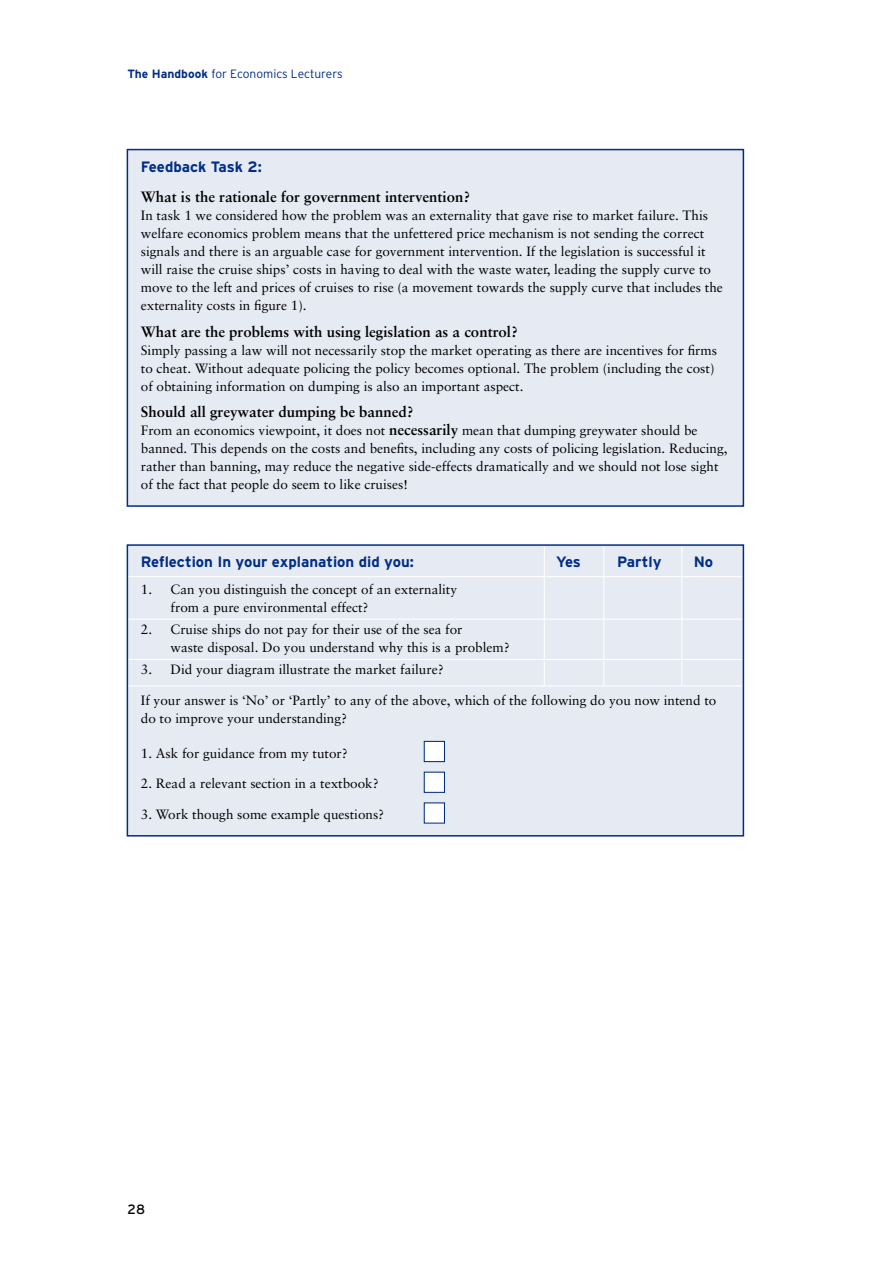
<style>
.page{position:relative;width:893px;height:1263px;background:#fff}
.page>*{position:absolute;margin:0;border:0;box-sizing:border-box;transform-origin:0 0}
.t1{font:700 15px "Sabon";color:#000}
.t2{font:700 15px "Interstate";color:#002d86}
.t3{font:13.5px/18px "Sabon";color:#000}
.t4{font:13.5px "Interstate";color:#000}
.t5{font:300 12px "Interstate";color:#002d86}
.s1{font-weight:700}
.s2{font-weight:700;font-size:15px}
</style>
<div class="page">
<div style="left:127px;top:150px;width:616px;height:356px;background:#e6eaf3"></div>
<div style="left:127px;top:149px;width:617px;height:358px;border:2px solid #002d86"></div>
<div style="left:127px;top:545px;width:616px;height:291px;background:#e6eaf3"></div>
<hr style="left:128px;top:576px;width:615px;height:1px;background:#fff">
<hr style="left:128px;top:619px;width:615px;height:1px;background:#fff">
<hr style="left:128px;top:659px;width:615px;height:1px;background:#fff">
<hr style="left:128px;top:685px;width:615px;height:1px;background:#fff">
<div style="left:424px;top:803px;width:20px;height:20px;background:#fff"></div>
<div style="left:424px;top:802px;width:21px;height:22px;border:1px solid #002d86"></div>
<div style="left:424px;top:772px;width:20px;height:20px;background:#fff"></div>
<div style="left:424px;top:772px;width:21px;height:21px;border:1px solid #002d86"></div>
<div style="left:424px;top:741px;width:20px;height:21px;background:#fff"></div>
<div style="left:424px;top:741px;width:21px;height:21px;border:1px solid #002d86"></div>
<div style="left:127px;top:544px;width:617px;height:292px;border:2px solid #002d86"></div>
<hr style="left:544px;top:546px;width:1px;height:140px;background:#fff">
<hr style="left:603px;top:546px;width:1px;height:140px;background:#fff">
<hr style="left:681px;top:546px;width:1px;height:140px;background:#fff">
<p class="t5" style="left:128px;top:66px;width:217px"><span class="s1">The Handbook</span> for Economics Lecturers</p>
<p class="t2" style="left:141px;top:158px;width:123px">Feedback Task 2:</p>
<p class="t1" style="left:141px;top:191px;width:331px">What is the rationale for government intervention?</p>
<p class="t3" style="left:141px;top:208px;width:584px">In task 1 we considered how the problem was an externality that gave rise to market failure. This welfare economics problem means that the unfettered price mechanism is not sending the correct signals and there is an arguable case for government intervention. If the legislation is successful it will raise the cruise ships’ costs in having to deal with the waste water, leading the supply curve to move to the left and prices of cruises to rise (a movement towards the supply curve that includes the externality costs in figure 1).</p>
<p class="t1" style="left:141px;top:325px;width:378px">What are the problems with using legislation as a control?</p>
<p class="t3" style="left:141px;top:342px;width:578px">Simply passing a law will not necessarily stop the market operating as there are incentives for firms to cheat. Without adequate policing the policy becomes optional. The problem (including the cost) of obtaining information on dumping is also an important aspect.</p>
<p class="t1" style="left:141px;top:406px;width:274px">Should all greywater dumping be banned?</p>
<p class="t3" style="left:141px;top:423px;width:588px">From an economics viewpoint, it does not <span class="s2">necessarily</span> mean that dumping greywater should be banned. This depends on the costs and benefits, including any costs of policing legislation. Reducing, rather than banning, may reduce the negative side-effects dramatically and we should not lose sight of the fact that people do seem to like cruises!</p>
<p class="t2" style="left:141px;top:553px;width:275px">Reflection In your explanation did you:</p>
<p class="t2" style="left:556px;top:553px;width:26px">Yes</p>
<p class="t2" style="left:617px;top:553px;width:46px">Partly</p>
<p class="t2" style="left:694px;top:553px;width:21px">No</p>
<p class="t3" style="left:171px;top:581px;width:288px;text-indent:-30px">1. Can you distinguish the concept of an externality from a pure environmental effect?</p>
<p class="t3" style="left:171px;top:621px;width:341px;text-indent:-30px">2. Cruise ships do not pay for their use of the sea for<br>waste disposal. Do you understand why this is a problem?</p>
<p class="t3" style="left:141px;top:661px;width:304px">3. Did your diagram illustrate the market failure?</p>
<p class="t3" style="left:141px;top:692px;width:577px">If your answer is ‘No’ or ‘Partly’ to any of the above, which of the following do you now intend to do to improve your understanding?</p>
<p class="t3" style="left:141px;top:745px;width:208px">1. Ask for guidance from my tutor?</p>
<p class="t3" style="left:141px;top:776px;width:239px">2. Read a relevant section in a textbook?</p>
<p class="t3" style="left:141px;top:806px;width:245px">3. Work though some example questions?</p>
<p class="t4" style="left:128px;top:1202px;width:19px">28</p>
</div>
